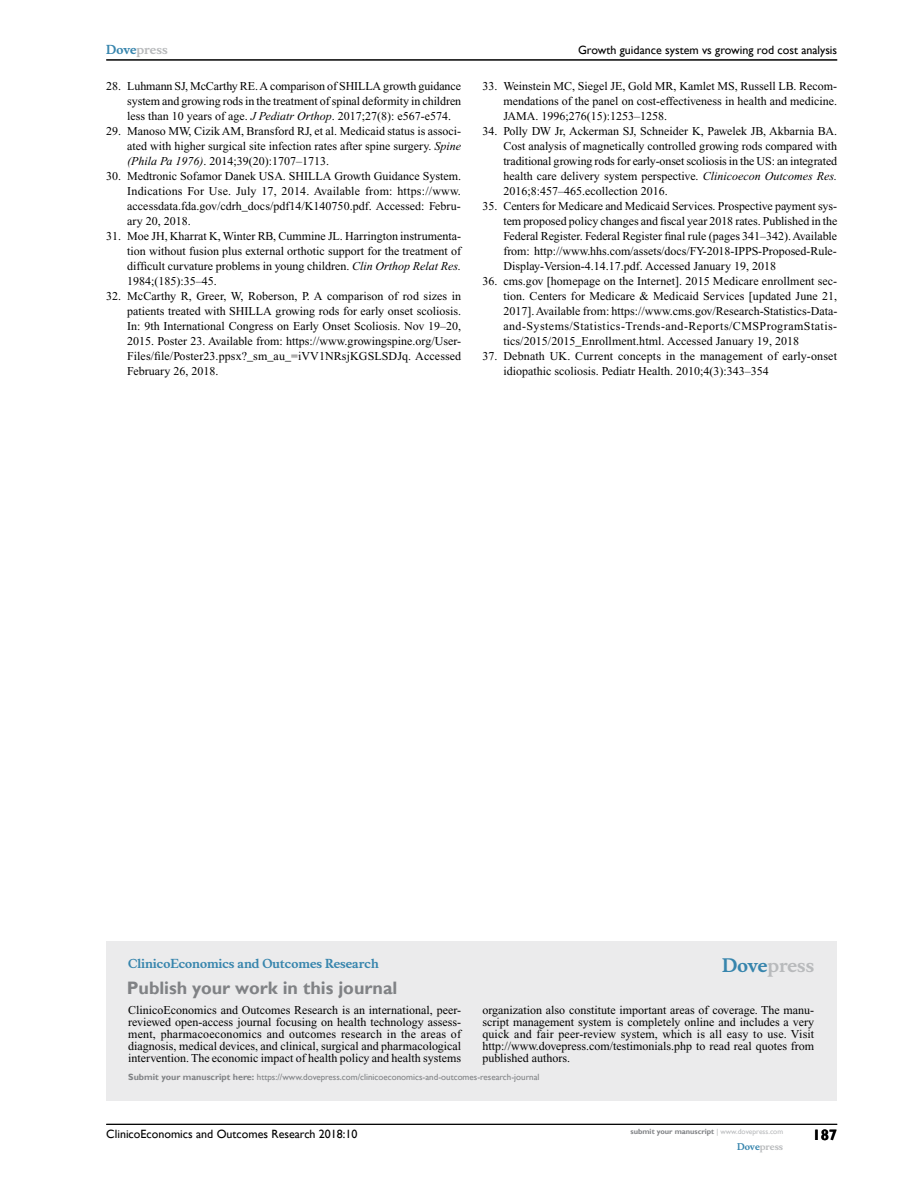
<style>
.page{position:relative;width:918px;height:1188px;background:#fff}
.page>*{position:absolute;margin:0;border:0;box-sizing:border-box;transform-origin:0 0}
.t1{font:700 18px "Gill Sans";color:#808285}
.t2{font:700 18px "Musee";color:#b8babc}
.t3{font:700 15px "Gill Sans";color:#000}
.t4{font:12px/15px "Times New Roman";color:#000;text-align:justify}
.t5{font:12px "Gill Sans";color:#000}
.t6{font:700 12px "Musee";color:#3785ad}
.t7{font:700 12px "Musee";color:#b8babc}
.t8{font:9px "Gill Sans";color:#808285}
.t9{font:700 9px "Musee";color:#b8babc}
.t10{font:700 7.5px "Gill Sans";color:#808285}
.s1{color:#3785ad}
.s2{font-style:italic}
.s3{font-weight:700}
.s4{font-weight:400;color:#b8babc}
</style>
<div class="page">
<div style="left:106px;top:941px;width:731px;height:159px;background:#ebebec"></div>
<hr style="left:106px;top:1124px;width:731px;height:1px;background:#000">
<hr style="left:106px;top:60px;width:731px;height:1px;background:#000">
<p class="t7" style="left:106px;top:43px;width:63px"><span class="s1">Dove</span>press</p>
<p class="t5" style="left:578px;top:43px;width:261px">Growth guidance system vs growing rod cost analysis</p>
<p class="t4" style="left:127px;top:79px;width:336px;text-indent:-21px">28. Luhmann SJ, McCarthy RE. A comparison of SHILLA growth guidance system and growing rods in the treatment of spinal deformity in children less than 10 years of age. <span class="s2">J Pediatr Orthop</span>. 2017;27(8): e567-e574.</p>
<p class="t4" style="left:127px;top:124px;width:335px;text-indent:-21px">29. Manoso MW, Cizik AM, Bransford RJ, et al. Medicaid status is associ&shy;ated with higher surgical site infection rates after spine surgery. <span class="s2">Spine (Phila Pa 1976)</span>. 2014;39(20):1707–1713.</p>
<p class="t4" style="left:127px;top:169px;width:335px;text-indent:-21px">30. Medtronic Sofamor Danek USA. SHILLA Growth Guidance System.<br>Indications For Use. July 17, 2014. Available from: https://www. accessdata.fda.gov/cdrh_docs/pdf14/K140750.pdf. Accessed: Febru&shy;ary 20, 2018.</p>
<p class="t4" style="left:127px;top:229px;width:335px;text-indent:-21px">31. Moe JH, Kharrat K, Winter RB, Cummine JL. Harrington instrumenta&shy;tion without fusion plus external orthotic support for the treatment of difficult curvature problems in young children. <span class="s2">Clin Orthop Relat Res.<br></span>1984;(185):35–45.</p>
<p class="t4" style="left:127px;top:289px;width:336px;text-indent:-21px">32. McCarthy R, Greer, W, Roberson, P. A comparison of rod sizes in patients treated with SHILLA growing rods for early onset scoliosis.<br>In: 9th International Congress on Early Onset Scoliosis. Nov 19–20, 2015. Poster 23. Available from: https://www.growingspine.org/User-Files/file/Poster23.ppsx?_sm_au_=iVV1NRsjKGSLSDJq. Accessed February 26, 2018.</p>
<p class="t4" style="left:503px;top:79px;width:335px;text-indent:-21px">33. Weinstein MC, Siegel JE, Gold MR, Kamlet MS, Russell LB. Recom&shy;mendations of the panel on cost-effectiveness in health and medicine.<br>JAMA. 1996;276(15):1253–1258.</p>
<p class="t4" style="left:503px;top:124px;width:335px;text-indent:-21px">34. Polly DW Jr, Ackerman SJ, Schneider K, Pawelek JB, Akbarnia BA.<br>Cost analysis of magnetically controlled growing rods compared with traditional growing rods for early-onset scoliosis in the US: an integrated health care delivery system perspective. <span class="s2">Clinicoecon Outcomes Res.<br></span>2016;8:457–465.ecollection 2016.</p>
<p class="t4" style="left:503px;top:199px;width:335px;text-indent:-21px">35. Centers for Medicare and Medicaid Services. Prospective payment sys&shy;tem proposed policy changes and fiscal year 2018 rates. Published in the Federal Register. Federal Register final rule (pages 341–342). Available from: http://www.hhs.com/assets/docs/FY-2018-IPPS-Proposed-Rule-Display-Version-4.14.17.pdf. Accessed January 19, 2018</p>
<p class="t4" style="left:503px;top:274px;width:336px;text-indent:-21px">36. cms.gov [homepage on the Internet]. 2015 Medicare enrollment sec&shy;tion. Centers for Medicare &amp; Medicaid Services [updated June 21, 2017]. Available from: https://www.cms.gov/Research-Statistics-Data&shy;and-Systems/Statistics-Trends-and-Reports/CMSProgramStatis&shy;tics/2015/2015_Enrollment.html. Accessed January 19, 2018</p>
<p class="t4" style="left:503px;top:349px;width:335px;text-indent:-21px">37. Debnath UK. Current concepts in the management of early-onset idiopathic scoliosis. Pediatr Health. 2010;4(3):343–354</p>
<p class="t6" style="left:128px;top:956px;width:252px">ClinicoEconomics and Outcomes Research</p>
<h1 class="t1" style="left:127px;top:977px;width:272px">Publish your work in this journal</h1>
<h1 class="t2" style="left:722px;top:955px;width:94px"><span class="s1">Dove</span>press</h1>
<p class="t4" style="left:128px;top:1004px;width:334px;line-height:12px">ClinicoEconomics and Outcomes Research is an international, peer&shy;reviewed open-access journal focusing on health technology assess&shy;ment, pharmacoeconomics and outcomes research in the areas of diagnosis, medical devices, and clinical, surgical and pharmacological intervention. The economic impact of health policy and health systems</p>
<p class="t4" style="left:482px;top:1004px;width:333px;line-height:12px">organization also constitute important areas of coverage. The manu&shy;script management system is completely online and includes a very quick and fair peer-review system, which is all easy to use. Visit http://www.dovepress.com/testimonials.php to read real quotes from published authors.</p>
<p class="t8" style="left:128px;top:1072px;width:413px"><span class="s3">Submit your manuscript here:</span> https://www.dovepress.com/clinicoeconomics-and-outcomes-research-journal</p>
<p class="t5" style="left:106px;top:1127px;width:253px">ClinicoEconomics and Outcomes Research 2018:10</p>
<p class="t10" style="left:631px;top:1127px;width:154px">submit your manuscript <span class="s4">| www.dovepress.com</span></p>
<p class="t9" style="left:737px;top:1141px;width:48px"><span class="s1">Dove</span>press</p>
<p class="t3" style="left:812px;top:1126px;width:26px">187</p>
</div>
